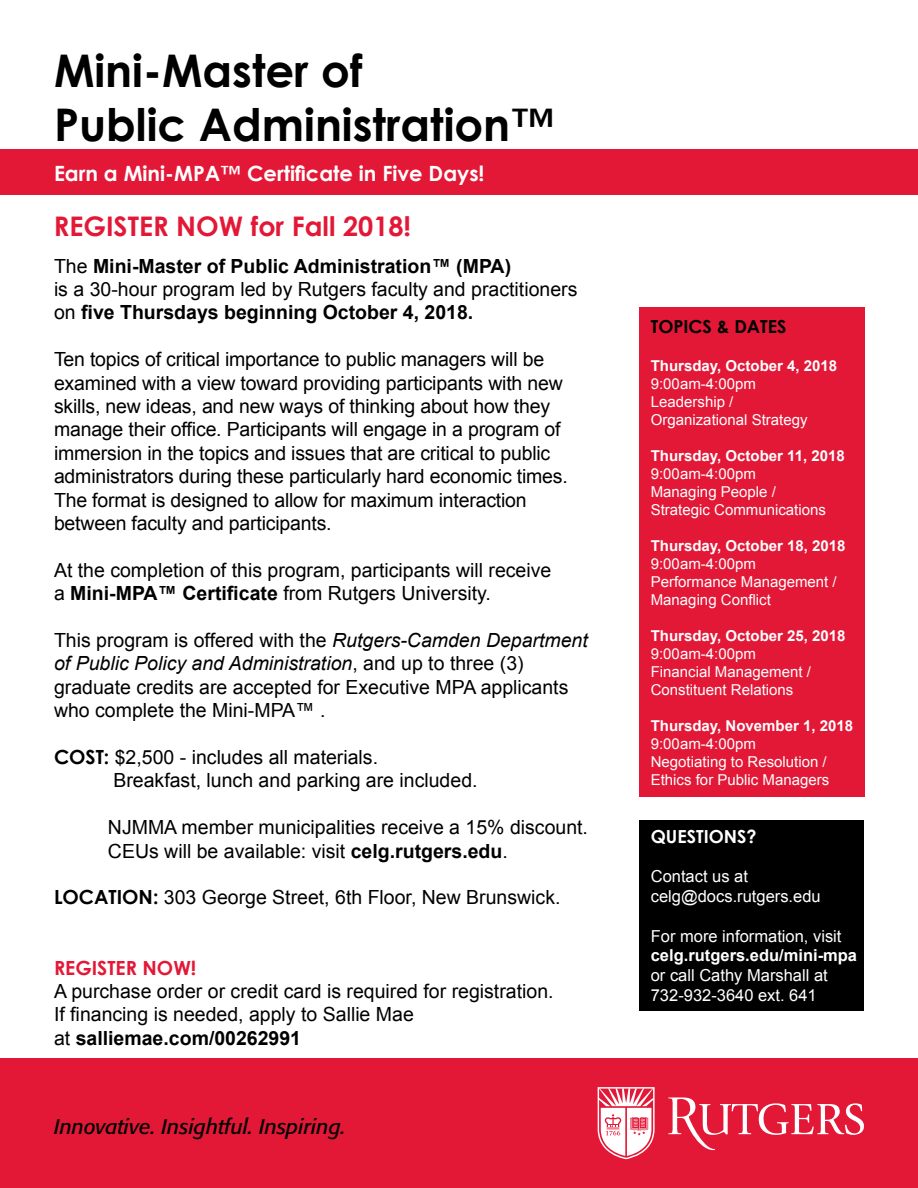
<style>
.page{position:relative;width:918px;height:1188px;background:#fff}
.page>*{position:absolute;margin:0;border:0;box-sizing:border-box;transform-origin:0 0}
.t1{font:700 45px/54px "Century Gothic";color:#000}
.t2{font:700 27px "Century Gothic";color:#e31837}
.t3{font:700 21px "Century Gothic";color:#fff}
.t4{font:italic 21px "Formata BQ";color:#000}
.t5{font:19.5px/23.4px "Arial";color:#000}
.t6{font:700 19.5px/23.4px "Arial";color:#000}
.t7{font:700 19.5px "Century Gothic";color:#e31837}
.t8{font:700 18px "Century Gothic";color:#000}
.t9{font:700 18px "Century Gothic";color:#fff}
.t10{font:16.5px/19.8px "Arial";color:#fff}
.t11{font:700 16.5px "Arial";color:#fff}
.t12{font:15px/18px "Arial";color:#fff}
.t13{font:700 15px "Arial";color:#fff}
.s1{font-weight:400}
.s2{font-weight:700}
.s3{font-style:italic}
.s4{font-family:"Century Gothic";font-weight:700}
</style>
<div class="page">
<div style="left:0;top:149px;width:918px;height:45px;background:#e31837"></div>
<div style="left:639px;top:308px;width:226px;height:489px;background:#e31837"></div>
<div style="left:0;top:1058px;width:918px;height:130px;background:#e31837"></div>
<div style="left:639px;top:820px;width:225px;height:191px;background:#000"></div>
<svg style="left:668px;top:1097px;width:196px;height:53px"></svg>
<svg style="left:598px;top:1087px;width:57px;height:72px"></svg>
<h1 class="t1" style="left:54px;top:43px;width:503px">Mini-Master of<br>Public Administration™</h1>
<p class="t3" style="left:54px;top:160px;width:432px">Earn a Mini-MPA™ Certificate in Five Days!</p>
<h2 class="t2" style="left:54px;top:209px;width:359px">REGISTER NOW for Fall 2018!</h2>
<p class="t6" style="left:54px;top:255px;width:525px"><span class="s1">The</span> Mini-Master of Public Administration™ (MPA)<br><span class="s1">is a 30-hour program led by Rutgers faculty and practitioners on</span> five Thursdays beginning October 4, 2018.</p>
<p class="t5" style="left:54px;top:348px;width:515px">Ten topics of critical importance to public managers will be examined with a view toward providing participants with new skills, new ideas, and new ways of thinking about how they manage their office. Participants will engage in a program of immersion in the topics and issues that are critical to public administrators during these particularly hard economic times.<br>The format is designed to allow for maximum interaction between faculty and participants.</p>
<p class="t5" style="left:54px;top:559px;width:499px">At the completion of this program, participants will receive a <span class="s2">Mini-MPA™ Certificate</span> from Rutgers University.</p>
<p class="t5" style="left:54px;top:629px;width:535px">This program is offered with the <span class="s3">Rutgers-Camden Department of Public Policy and Administration</span>, and up to three (3) graduate credits are accepted for Executive MPA applicants who complete the Mini-MPA™ .</p>
<p class="t5" style="left:113px;top:746px;width:366px;text-indent:-59px"><span class="s4">COST:</span> $2,500 - includes all materials.<br>Breakfast, lunch and parking are included.</p>
<p class="t5" style="left:108px;top:816px;width:482px">NJMMA member municipalities receive a 15% discount.<br>CEUs will be available: visit <span class="s2">celg.rutgers.edu</span>.</p>
<p class="t5" style="left:54px;top:886px;width:508px"><span class="s4">LOCATION:</span> 303 George Street, 6th Floor, New Brunswick.</p>
<p class="t7" style="left:54px;top:955px;width:144px">REGISTER NOW!</p>
<p class="t5" style="left:54px;top:980px;width:501px">A purchase order or credit card is required for registration.<br>If financing is needed, apply to Sallie Mae<br>at <span class="s2">salliemae.com/00262991</span></p>
<p class="t4" style="left:54px;top:1114px;width:293px">Innovative. Insightful. Inspiring.</p>
<p class="t8" style="left:651px;top:315px;width:137px">TOPICS &amp; DATES</p>
<p class="t13" style="left:651px;top:356px;width:188px">Thursday, October 4, 2018</p>
<p class="t12" style="left:651px;top:375px;width:158px">9:00am-4:00pm<br>Leadership /<br>Organizational Strategy</p>
<p class="t13" style="left:651px;top:446px;width:195px">Thursday, October 11, 2018</p>
<p class="t12" style="left:651px;top:465px;width:177px">9:00am-4:00pm<br>Managing People /<br>Strategic Communications</p>
<p class="t13" style="left:651px;top:536px;width:196px">Thursday, October 18, 2018</p>
<p class="t12" style="left:651px;top:555px;width:187px">9:00am-4:00pm<br>Performance Management /<br>Managing Conflict</p>
<p class="t13" style="left:651px;top:626px;width:196px">Thursday, October 25, 2018</p>
<p class="t12" style="left:651px;top:645px;width:162px">9:00am-4:00pm<br>Financial Management /<br>Constituent Relations</p>
<p class="t13" style="left:651px;top:716px;width:204px">Thursday, November 1, 2018</p>
<p class="t12" style="left:651px;top:735px;width:180px">9:00am-4:00pm<br>Negotiating to Resolution /<br>Ethics for Public Managers</p>
<p class="t9" style="left:651px;top:825px;width:107px">QUESTIONS?</p>
<p class="t10" style="left:651px;top:867px;width:171px">Contact us at celg@docs.rutgers.edu</p>
<p class="t10" style="left:651px;top:926px;width:192px">For more information, visit</p>
<p class="t11" style="left:651px;top:945px;width:208px">celg.rutgers.edu/mini-mpa</p>
<p class="t10" style="left:651px;top:966px;width:178px">or call Cathy Marshall at<br>732-932-3640 ext. 641</p>
</div>
